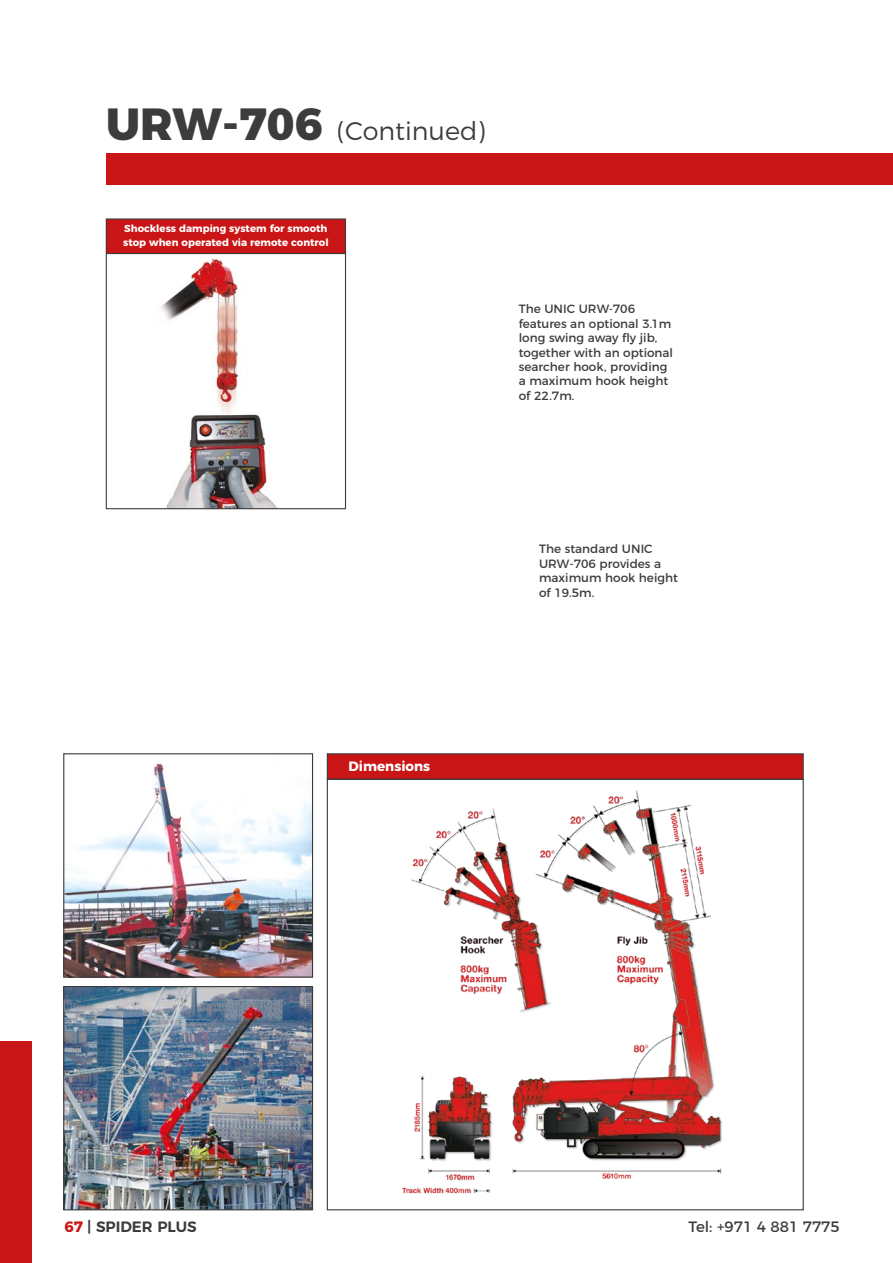
<style>
.page{position:relative;width:893px;height:1263px;background:#fff}
.page>*{position:absolute;margin:0;border:0;box-sizing:border-box;transform-origin:0 0}
.t1{font:300 25.5px "Montserrat";color:#3c3c3b}
.t2{font:15px "Montserrat";color:#3c3c3b}
.t3{font:600 15px "Montserrat";color:#3c3c3b}
.t4{font:700 13.5px "Montserrat";color:#fff}
.t5{font:12px/14.4px "Montserrat";color:#3c3c3b}
.t6{font:700 10.2px/13.5px "Montserrat";color:#fff}
.s1{font-weight:800;font-size:45px}
.s2{font-weight:700;color:#ca1517}
</style>
<div class="page">
<img style="left:144px;top:254px;width:163px;height:253px">
<div style="left:106px;top:219px;width:239px;height:35px;background:#ca1517"></div>
<hr style="left:106px;top:253px;width:239px;height:1px;background:#3c3c3b">
<div style="left:106px;top:218px;width:240px;height:291px;border:1px solid #3c3c3b"></div>
<div style="left:327px;top:754px;width:476px;height:25px;background:#ca1517"></div>
<img style="left:402px;top:790px;width:321px;height:404px">
<div style="left:327px;top:753px;width:477px;height:27px;border:1px solid #3c3c3b"></div>
<div style="left:0;top:1042px;width:32px;height:221px;background:#ca1517"></div>
<img style="left:65px;top:763px;width:246px;height:213px">
<img style="left:65px;top:988px;width:246px;height:220px">
<div style="left:106px;top:153px;width:787px;height:32px;background:#ca1517"></div>
<div style="left:63px;top:753px;width:250px;height:225px;border:1px solid #3c3c3b"></div>
<div style="left:63px;top:986px;width:250px;height:224px;border:1px solid #3c3c3b"></div>
<h1 class="t1" style="left:106px;top:111px;width:381px"><span class="s1">URW-706</span> (Continued)</h1>
<p class="t6" style="left:123px;top:221px;width:207px">Shockless damping system for smooth stop when operated via remote control</p>
<p class="t4" style="left:349px;top:755px;width:83px">Dimensions</p>
<p class="t5" style="left:519px;top:301px;width:156px">The UNIC URW-706 features an optional 3.1m long swing away fly jib, together with an optional searcher hook, providing a maximum hook height of 22.7m.</p>
<p class="t5" style="left:539px;top:541px;width:140px">The standard UNIC<br>URW-706 provides a maximum hook height of 19.5m.</p>
<p class="t3" style="left:64px;top:1214px;width:134px"><span class="s2">67</span> | SPIDER PLUS</p>
<p class="t2" style="left:688px;top:1214px;width:153px">Tel: +971 4 881 7775</p>
</div>
